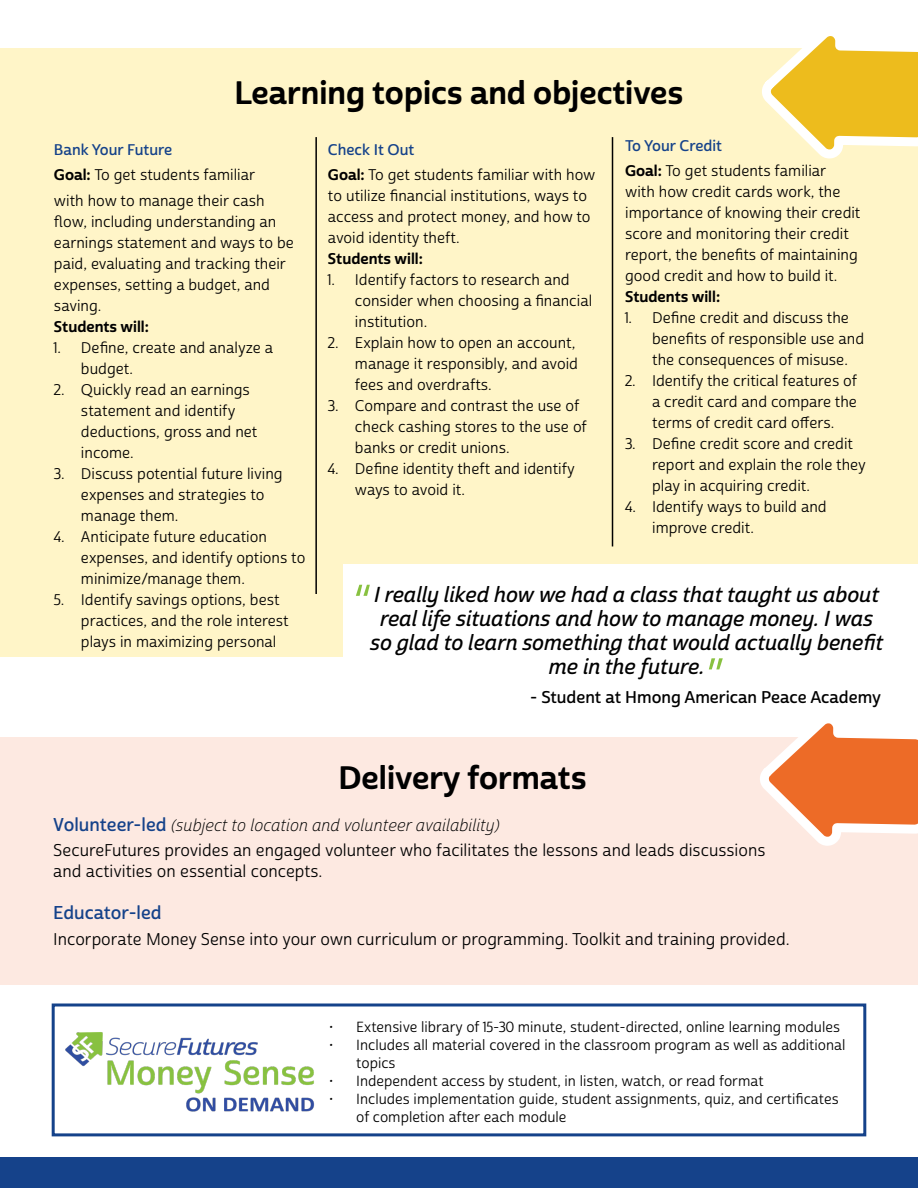
<style>
.page{position:relative;width:918px;height:1188px;background:#fff}
.page>*{position:absolute;margin:0;border:0;box-sizing:border-box;transform-origin:0 0}
.t1{font:31.5px "Cabrito Sans Nor Bol";color:#000}
.t2{font:21px/24px "Cabrito Sans Nor Dem It";color:#000;text-align:center}
.t3{font:18px "Cabrito Sans Nor Dem";color:#15428a}
.t4{font:16.5px/21px "Cabrito Sans Nor Reg";color:#000}
.t5{font:16.5px "Cabrito Sans Nor Lig It";color:#000}
.t6{font:16.5px "Cabrito Sans Nor Dem";color:#000}
.t7{font:15px/21px "Cabrito Sans Nor Reg";color:#000}
.t8{font:15px "Cabrito Sans Nor Bol";color:#000}
.t9{font:15px "Cabrito Sans Nor Dem";color:#15428a}
.t10{font:14.25px/18px "Cabrito Sans Nor Reg";color:#000}
.s1{font-family:"Cabrito Sans Nor Bol"}
.s2{font-family:"Cabrito Sans Nor Dem";font-size:18px;color:#15428a}
</style>
<div class="page">
<div style="left:0;top:737px;width:918px;height:248px;background:#fde9e1"></div>
<div style="left:0;top:48px;width:918px;height:609px;background:#fff5c8"></div>
<div style="left:0;top:1158px;width:918px;height:30px;background:#15428a"></div>
<svg style="left:760px;top:723px;width:158px;height:123px;fill:#ed6b27"></svg>
<svg style="left:762px;top:36px;width:156px;height:123px"></svg>
<img style="left:65px;top:1032px;width:250px;height:80px">
<div style="left:52px;top:1004px;width:814px;height:132px;border:3px solid #15428a"></div>
<hr style="left:315px;top:137px;width:2px;height:457px;background:#000">
<hr style="left:612px;top:137px;width:1px;height:409px;background:#000">
<div style="left:343px;top:564px;width:575px;height:133px;background:#fff"></div>
<h1 class="t1" style="left:235px;top:73px;width:450px">Learning topics and objectives</h1>
<p class="t9" style="left:54px;top:141px;width:120px">Bank Your Future</p>
<p class="t7" style="left:54px;top:163px;width:212px;line-height:25.5px"><span class="s1">Goal:</span> To get students familiar with how to manage their cash</p>
<p class="t7" style="left:54px;top:212px;width:241px">flow, including understanding an earnings statement and ways to be paid, evaluating and tracking their expenses, setting a budget, and saving.</p>
<p class="t8" style="left:54px;top:317px;width:97px">Students will:</p>
<p class="t7" style="left:81px;top:338px;width:194px;text-indent:-27px">1. Define, create and analyze a budget.</p>
<p class="t7" style="left:81px;top:380px;width:178px;text-indent:-27px">2. Quickly read an earnings statement and identify deductions, gross and net income.</p>
<p class="t7" style="left:81px;top:464px;width:203px;text-indent:-27px">3. Discuss potential future living expenses and strategies to manage them.</p>
<p class="t7" style="left:81px;top:527px;width:226px;text-indent:-27px">4. Anticipate future education expenses, and identify options to minimize/manage them.</p>
<p class="t7" style="left:81px;top:590px;width:209px;text-indent:-27px">5. Identify savings options, best practices, and the role interest plays in maximizing personal</p>
<p class="t9" style="left:328px;top:141px;width:88px">Check It Out</p>
<p class="t7" style="left:328px;top:165px;width:269px"><span class="s1">Goal:</span> To get students familiar with how to utilize financial institutions, ways to access and protect money, and how to avoid identity theft.</p>
<p class="t8" style="left:328px;top:250px;width:97px">Students will:</p>
<p class="t7" style="left:355px;top:270px;width:239px;text-indent:-27px">1. Identify factors to research and consider when choosing a financial institution.</p>
<p class="t7" style="left:355px;top:333px;width:225px;text-indent:-27px">2. Explain how to open an account, manage it responsibly, and avoid fees and overdrafts.</p>
<p class="t7" style="left:355px;top:396px;width:233px;text-indent:-27px">3. Compare and contrast the use of check cashing stores to the use of banks or credit unions.</p>
<p class="t7" style="left:355px;top:459px;width:222px;text-indent:-27px">4. Define identity theft and identify ways to avoid it.</p>
<p class="t9" style="left:625px;top:136px;width:98px">To Your Credit</p>
<p class="t7" style="left:625px;top:161px;width:237px"><span class="s1">Goal:</span> To get students familiar<br>with how credit cards work, the importance of knowing their credit score and monitoring their credit report, the benefits of maintaining good credit and how to build it.</p>
<p class="t8" style="left:625px;top:288px;width:97px">Students will:</p>
<p class="t7" style="left:652px;top:308px;width:214px;text-indent:-27px">1. Define credit and discuss the benefits of responsible use and the consequences of misuse.</p>
<p class="t7" style="left:652px;top:371px;width:207px;text-align:justify;text-indent:-27px">2. Identify the critical features of a credit card and compare the terms of credit card offers.</p>
<p class="t7" style="left:652px;top:434px;width:215px;text-indent:-27px">3. Define credit score and credit report and explain the role they play in acquiring credit.</p>
<p class="t7" style="left:652px;top:497px;width:176px;text-indent:-27px">4. Identify ways to build and improve credit.</p>
<h2 class="t2" style="left:370px;top:583px;width:514px">I really liked how we had a class that taught us about real life situations and how to manage money. I was so glad to learn something that would actually benefit me in the future.</h2>
<p class="t6" style="left:530px;top:687px;width:353px">- Student at Hmong American Peace Academy</p>
<h1 class="t1" style="left:338px;top:758px;width:250px">Delivery formats</h1>
<p class="t5" style="left:53px;top:815px;width:448px"><span class="s2">Volunteer-led</span> (subject to location and volunteer availability)</p>
<p class="t4" style="left:53px;top:841px;width:714px">SecureFutures provides an engaged volunteer who facilitates the lessons and leads discussions and activities on essential concepts.</p>
<p class="t3" style="left:53px;top:902px;width:110px">Educator-led</p>
<p class="t4" style="left:53px;top:929px;width:738px">Incorporate Money Sense into your own curriculum or programming. Toolkit and training provided.</p>
<p class="t10" style="left:329px;top:1019px;width:512px">• Extensive library of 15-30 minute, student-directed, online learning modules</p>
<p class="t10" style="left:356px;top:1037px;width:491px;text-indent:-27px">• Includes all material covered in the classroom program as well as additional topics</p>
<p class="t10" style="left:329px;top:1073px;width:436px">• Independent access by student, in listen, watch, or read format</p>
<p class="t10" style="left:356px;top:1091px;width:484px;text-indent:-27px">• Includes implementation guide, student assignments, quiz, and certificates of completion after each module</p>
</div>
